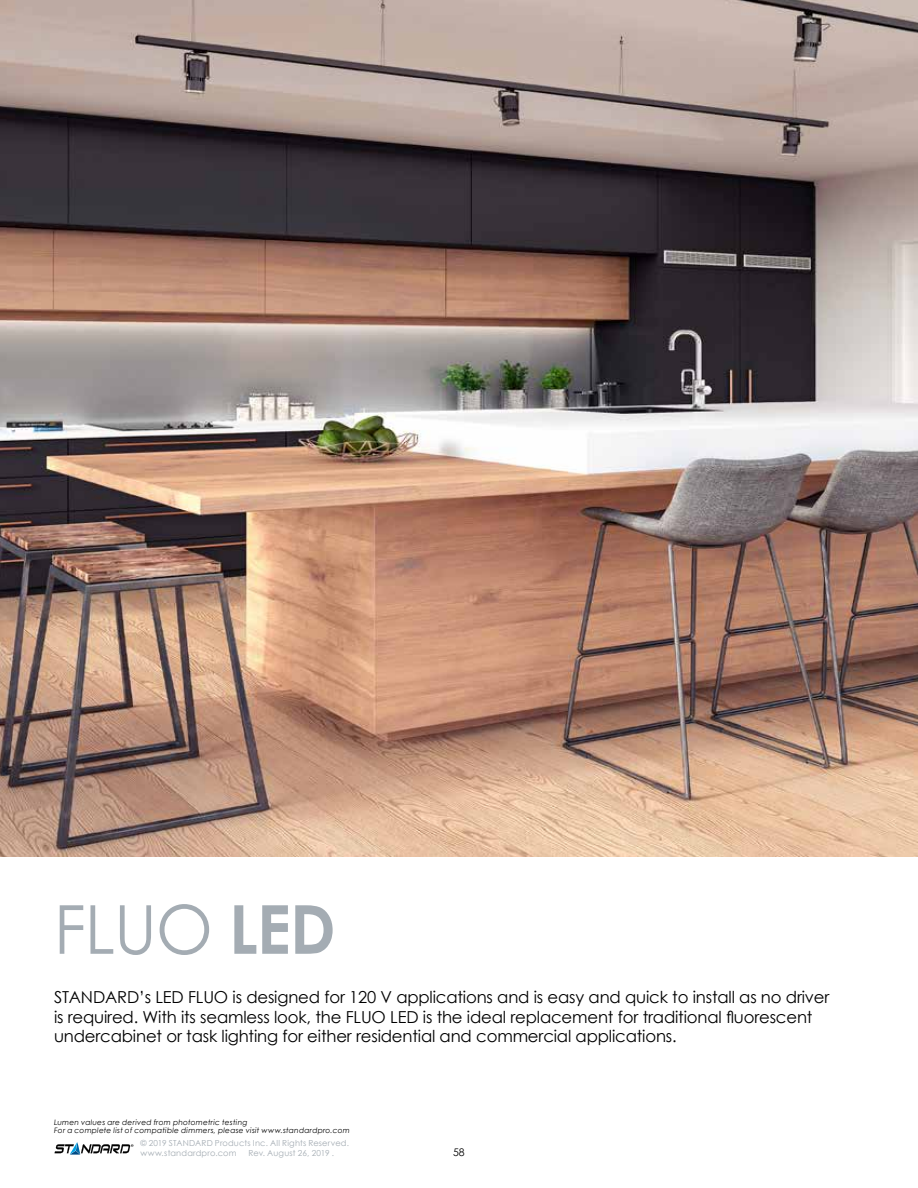
<style>
.page{position:relative;width:918px;height:1188px;background:#fff}
.page>*{position:absolute;margin:0;border:0;box-sizing:border-box;transform-origin:0 0}
.t1{font:67.5px "Century Gothic";color:#a4acb3}
.t2{font:16.5px/19.5px "Century Gothic";letter-spacing:-.01em;color:#000}
.t3{font:10.5px "Century Gothic";color:#000}
.t4{font:8.25px/9.9px "Century Gothic";letter-spacing:.02em;color:#a4acb3}
.t5{font:italic 7.5px/7.5px "Century Gothic";letter-spacing:.03em;color:#000}
.s1{font-weight:700}
</style>
<div class="page">
<svg style="left:55px;top:1142px;width:78px;height:13px"></svg>
<img style="left:0;top:0;width:918px;height:857px">
<h1 class="t1" style="left:54px;top:882px;width:283px">FLUO <span class="s1">LED</span></h1>
<p class="t2" style="left:54px;top:987px;width:777px">STANDARD’s LED FLUO is designed for 120 V applications and is easy and quick to install as no driver is required. With its seamless look, the FLUO LED is the ideal replacement for traditional fluorescent undercabinet or task lighting for either residential and commercial applications.</p>
<p class="t5" style="left:54px;top:1119px;width:297px">Lumen values are derived from photometric testing<br>For a complete list of compatible dimmers, please visit www.standardpro.com</p>
<p class="t4" style="left:140px;top:1138px;width:210px">© 2019 STANDARD Products Inc. All Rights Reserved. www.standardpro.com</p>
<p class="t4" style="left:248px;top:1148px;width:87px">Rev. August 26, 2019 .</p>
<p class="t3" style="left:453px;top:1145px;width:13px">58</p>
</div>
